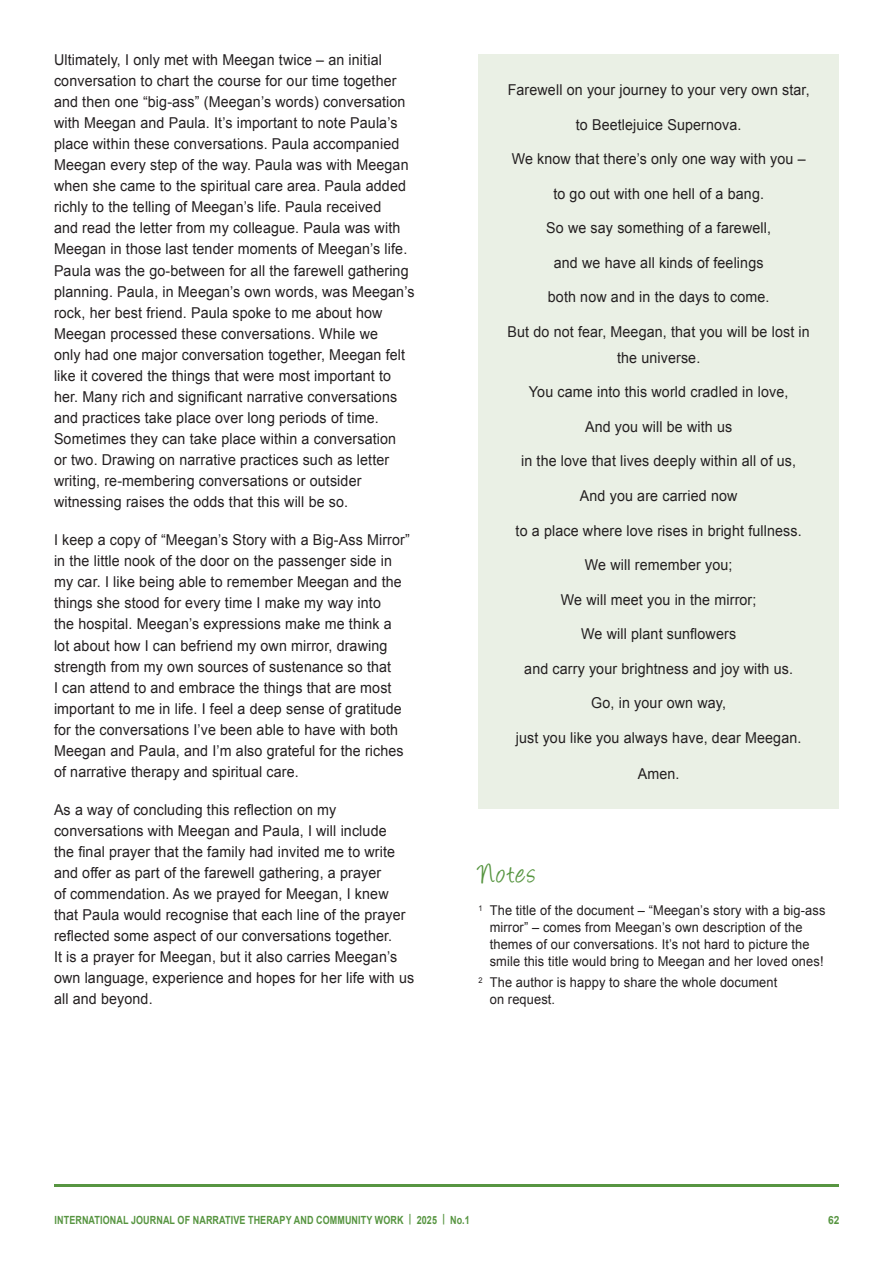
<style>
.page{position:relative;width:893px;height:1263px;background:#fff}
.page>*{position:absolute;margin:0;border:0;box-sizing:border-box;transform-origin:0 0}
.Heading_1{font:33px "Angelina";letter-spacing:.045em;color:#579541;scale:.95 1}
.Paragraph{font:15px/21px "Arial";letter-spacing:.01em;color:#231f20;scale:.95 1}
.Displayed_quotation{font:15px/26.1px "Arial";letter-spacing:.01em;color:#231f20;text-align:center;scale:.95 1}
.Paragraph-2{font:13.5px/17.1px "Arial";letter-spacing:.01em;color:#231f20;scale:.95 1}
.t1{font:700 11.25px "Arial";letter-spacing:.01em;color:#579541;scale:.8 1}
.t2{font:700 11.25px "Arial";letter-spacing:.01em;color:#579541;scale:.9 1}
</style>
<div class="page">
<hr style="left:54px;top:1184px;width:785px;height:2px;background:#579541">
<div style="left:478px;top:54px;width:361px;height:755px;background:#eaf0e5"></div>
<p class="Paragraph" style="left:54px;top:49px;width:381px">Ultimately, I only met with Meegan twice – an initial conversation to chart the course for our time together and then one “big-ass” (Meegan’s words) conversation with Meegan and Paula. It’s important to note Paula’s place within these conversations. Paula accompanied Meegan every step of the way. Paula was with Meegan when she came to the spiritual care area. Paula added richly to the telling of Meegan’s life. Paula received<br>and read the letter from my colleague. Paula was with Meegan in those last tender moments of Meegan’s life.<br>Paula was the go-between for all the farewell gathering planning. Paula, in Meegan’s own words, was Meegan’s rock, her best friend. Paula spoke to me about how Meegan processed these conversations. While we<br>only had one major conversation together, Meegan felt like it covered the things that were most important to her. Many rich and significant narrative conversations and practices take place over long periods of time.<br>Sometimes they can take place within a conversation<br>or two. Drawing on narrative practices such as letter writing, re-membering conversations or outsider witnessing raises the odds that this will be so.</p>
<p class="Paragraph" style="left:54px;top:530px;width:376px">I keep a copy of “Meegan’s Story with a Big-Ass Mirror” in the little nook of the door on the passenger side in my car. I like being able to remember Meegan and the things she stood for every time I make my way into<br>the hospital. Meegan’s expressions make me think a lot about how I can befriend my own mirror, drawing strength from my own sources of sustenance so that<br>I can attend to and embrace the things that are most important to me in life. I feel a deep sense of gratitude for the conversations I’ve been able to have with both Meegan and Paula, and I’m also grateful for the riches of narrative therapy and spiritual care.</p>
<p class="Paragraph" style="left:54px;top:799px;width:381px">As a way of concluding this reflection on my conversations with Meegan and Paula, I will include<br>the final prayer that the family had invited me to write and offer as part of the farewell gathering, a prayer<br>of commendation. As we prayed for Meegan, I knew that Paula would recognise that each line of the prayer reflected some aspect of our conversations together.<br>It is a prayer for Meegan, but it also carries Meegan’s own language, experience and hopes for her life with us all and beyond.</p>
<p class="Displayed_quotation" style="left:508px;top:77px;width:319px">Farewell on your journey to your very own star,</p>
<p class="Displayed_quotation" style="left:576px;top:111px;width:176px">to Beetlejuice Supernova.</p>
<p class="Displayed_quotation" style="left:512px;top:146px;width:311px">We know that there’s only one way with you –</p>
<p class="Displayed_quotation" style="left:553px;top:180px;width:223px">to go out with one hell of a bang.</p>
<p class="Displayed_quotation" style="left:546px;top:215px;width:238px">So we say something of a farewell,</p>
<p class="Displayed_quotation" style="left:554px;top:249px;width:222px">and we have all kinds of feelings</p>
<p class="Displayed_quotation" style="left:548px;top:284px;width:235px">both now and in the days to come.</p>
<p class="Displayed_quotation" style="left:507px;top:319px;width:320px">But do not fear, Meegan, that you will be lost in the universe.</p>
<p class="Displayed_quotation" style="left:529px;top:379px;width:275px">You came into this world cradled in love,</p>
<p class="Displayed_quotation" style="left:585px;top:414px;width:157px">And you will be with us</p>
<p class="Displayed_quotation" style="left:521px;top:448px;width:291px">in the love that lives deeply within all of us,</p>
<p class="Displayed_quotation" style="left:580px;top:483px;width:167px">And you are carried now</p>
<p class="Displayed_quotation" style="left:516px;top:517px;width:303px">to a place where love rises in bright fullness.</p>
<p class="Displayed_quotation" style="left:585px;top:552px;width:157px">We will remember you;</p>
<p class="Displayed_quotation" style="left:561px;top:586px;width:207px">We will meet you in the mirror;</p>
<p class="Displayed_quotation" style="left:581px;top:621px;width:165px">We will plant sunflowers</p>
<p class="Displayed_quotation" style="left:524px;top:655px;width:284px">and carry your brightness and joy with us.</p>
<p class="Displayed_quotation" style="left:591px;top:690px;width:143px">Go, in your own way,</p>
<p class="Displayed_quotation" style="left:516px;top:725px;width:302px">just you like you always have, dear Meegan.</p>
<p class="Displayed_quotation" style="left:638px;top:761px;width:45px">Amen.</p>
<p class="Heading_1" style="left:478px;top:859px;width:62px">Notes</p>
<p class="Paragraph-2" style="left:490px;top:902px;width:355px;text-indent:-11px"><sup>1</sup> The title of the document – “Meegan’s story with a big-ass mirror” – comes from Meegan’s own description of the themes of our conversations. It’s not hard to picture the smile this title would bring to Meegan and her loved ones!</p>
<p class="Paragraph-2" style="left:490px;top:974px;width:304px;text-indent:-11px"><sup>2</sup> The author is happy to share the whole document on request.</p>
<p class="t1" style="left:55px;top:1212px;width:521px">INTERNATIONAL JOURNAL OF NARRATIVE THERAPY AND COMMUNITY WORK | 2025 | No.1</p>
<p class="t2" style="left:828px;top:1212px;width:14px">62</p>
</div>
